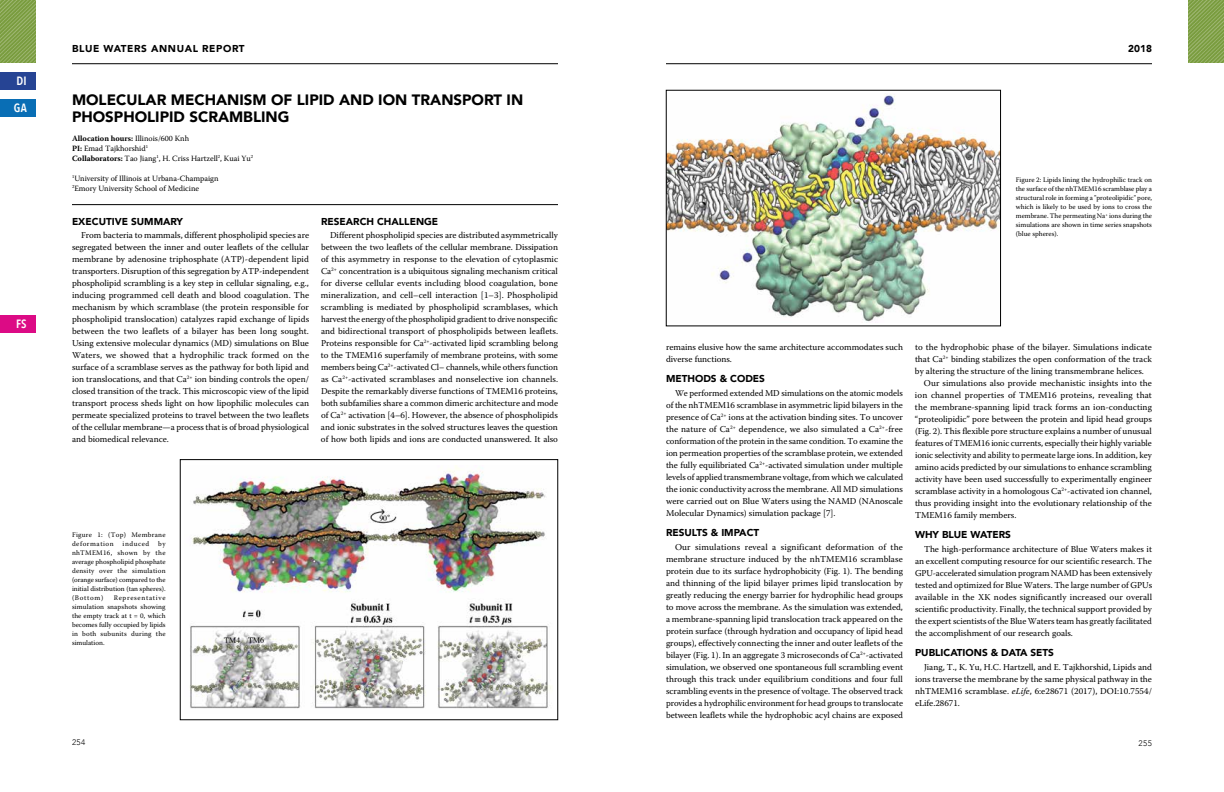
<style>
.page{position:relative;width:1224px;height:792px;background:#fff}
.page>*{position:absolute;margin:0;border:0;box-sizing:border-box;transform-origin:0 0}
.t1{font:900 15px/17px "Avenir";color:#000}
.t2{font:600 12px "Avenir Next Condensed";color:#fff}
.t3{font:900 10px "Avenir";color:#000}
.t4{font:900 10px "Avenir";letter-spacing:.06em;color:#000}
.t5{font:9px/12px "Warnock Pro";color:#000;text-align:justify}
.t6{font:8px/10px "Warnock Pro";color:#000}
.t7{font:300 8px "Avenir";letter-spacing:.06em;color:#000}
.t8{font:7px/9px "Warnock Pro";color:#000;text-align:justify}
.t9{font:7px/9px "Warnock Pro";letter-spacing:.04em;color:#000}
.t10{font:7px "Warnock Pro";letter-spacing:.08em;color:#000}
.s1{font-weight:700}
.s2{font-style:italic}
</style>
<div class="page">
<img style="left:668px;top:95px;width:331px;height:227px">
<hr style="left:72px;top:204px;width:486px;height:1px;background:#000">
<div style="left:0;top:72px;width:36px;height:18px;background:#264494"></div>
<div style="left:0;top:99px;width:36px;height:18px;background:#096eb5"></div>
<div style="left:0;top:315px;width:36px;height:18px;background:#dc0b85"></div>
<img style="left:190px;top:466px;width:361px;height:243px">
<div style="left:180px;top:459px;width:378px;height:261px;border:1px solid #000"></div>
<img style="left:0;top:0;width:36px;height:63px">
<img style="left:1188px;top:0;width:36px;height:63px">
<hr style="left:666px;top:63px;width:486px;height:1px;background:#000">
<hr style="left:72px;top:63px;width:486px;height:1px;background:#000">
<h2 class="t2" style="left:17px;top:71px;width:11px">DI</h2>
<h2 class="t2" style="left:14px;top:98px;width:14px">GA</h2>
<h2 class="t2" style="left:16px;top:314px;width:12px">FS</h2>
<p class="t4" style="left:72px;top:40px;width:174px">BLUE WATERS ANNUAL REPORT</p>
<p class="t3" style="left:1128px;top:40px;width:25px">2018</p>
<h1 class="t1" style="left:72px;top:91px;width:453px">MOLECULAR MECHANISM OF LIPID AND ION TRANSPORT IN<br>PHOSPHOLIPID SCRAMBLING</h1>
<p class="t6" style="left:72px;top:133px;width:183px"><span class="s1">Allocation hours:</span> Illinois/600 Knh<br><span class="s1">PI:</span> Emad Tajkhorshid<sup>1<br></sup><span class="s1">Collaborators:</span> Tao Jiang<sup>1</sup>, H. Criss Hartzell<sup>2</sup>, Kuai Yu<sup>2</sup></p>
<p class="t6" style="left:72px;top:173px;width:148px"><sup>1</sup>University of Illinois at Urbana-Champaign<br><sup>2</sup>Emory University School of Medicine</p>
<p class="t3" style="left:72px;top:212px;width:113px">EXECUTIVE SUMMARY</p>
<p class="t5" style="left:72px;top:229px;width:239px;text-indent:9px">From bacteria to mammals, different phospholipid species are segregated between the inner and outer leaflets of the cellular membrane by adenosine triphosphate (ATP)-dependent lipid transporters. Disruption of this segregation by ATP-independent phospholipid scrambling is a key step in cellular signaling, e.g., inducing programmed cell death and blood coagulation. The mechanism by which scramblase (the protein responsible for phospholipid translocation) catalyzes rapid exchange of lipids between the two leaflets of a bilayer has been long sought.<br>Using extensive molecular dynamics (MD) simulations on Blue Waters, we showed that a hydrophilic track formed on the surface of a scramblase serves as the pathway for both lipid and ion translocations, and that Ca<sup>2+</sup> ion binding controls the open/ closed transition of the track. This microscopic view of the lipid transport process sheds light on how lipophilic molecules can permeate specialized proteins to travel between the two leaflets of the cellular membrane—a process that is of broad physiological and biomedical relevance.</p>
<p class="t3" style="left:321px;top:212px;width:119px">RESEARCH CHALLENGE</p>
<p class="t5" style="left:321px;top:229px;width:239px;text-indent:9px">Different phospholipid species are distributed asymmetrically between the two leaflets of the cellular membrane. Dissipation of this asymmetry in response to the elevation of cytoplasmic Ca<sup>2+</sup> concentration is a ubiquitous signaling mechanism critical for diverse cellular events including blood coagulation, bone mineralization, and cell–cell interaction [1–3]. Phospholipid scrambling is mediated by phospholipid scramblases, which harvest the energy of the phospholipid gradient to drive nonspecific and bidirectional transport of phospholipids between leaflets.<br>Proteins responsible for Ca<sup>2+</sup>-activated lipid scrambling belong to the TMEM16 superfamily of membrane proteins, with some members being Ca<sup>2+</sup>-activated Cl– channels, while others function as Ca<sup>2+</sup>-activated scramblases and nonselective ion channels.<br>Despite the remarkably diverse functions of TMEM16 proteins, both subfamilies share a common dimeric architecture and mode of Ca<sup>2+</sup> activation [4–6]. However, the absence of phospholipids and ionic substrates in the solved structures leaves the question of how both lipids and ions are conducted unanswered. It also</p>
<p class="t9" style="left:72px;top:530px;width:95px">Figure 1: (Top) Membrane deformation</p>
<p class="t8" style="left:72px;top:539px;width:95px;text-indent:86px">by nhTMEM16, shown by the average phospholipid phosphate density over the simulation (orange surface) compared to the initial distribution (tan spheres). (Bottom)</p>
<p class="t10" style="left:123px;top:540px;width:28px">induced</p>
<p class="t8" style="left:72px;top:593px;width:95px;text-indent:42px">Representative simulation snapshots showing the empty track at t = 0, which becomes fully occupied by lipids in both subunits during the simulation.</p>
<p class="t8" style="left:1016px;top:176px;width:138px">Figure 2: Lipids lining the hydrophilic track on the surface of the nhTMEM16 scramblase play a structural role in forming a "proteolipidic" pore, which is likely to be used by ions to cross the membrane. The permeating Na<sup>+</sup> ions during the simulations are shown in time series snapshots (blue spheres).</p>
<p class="t5" style="left:666px;top:341px;width:239px">remains elusive how the same architecture accommodates such diverse functions.</p>
<p class="t3" style="left:666px;top:370px;width:101px">METHODS &amp; CODES</p>
<p class="t5" style="left:666px;top:387px;width:239px;text-indent:9px">We performed extended MD simulations on the atomic models of the nhTMEM16 scramblase in asymmetric lipid bilayers in the presence of Ca<sup>2+</sup> ions at the activation binding sites. To uncover the nature of Ca<sup>2+</sup> dependence, we also simulated a Ca<sup>2+</sup>-free conformation of the protein in the same condition. To examine the ion permeation properties of the scramblase protein, we extended the fully equilibriated Ca<sup>2+</sup>-activated simulation under multiple levels of applied transmembrane voltage, from which we calculated the ionic conductivity across the membrane. All MD simulations were carried out on Blue Waters using the NAMD (NAnoscale Molecular Dynamics) simulation package [7].</p>
<p class="t3" style="left:666px;top:524px;width:95px">RESULTS &amp; IMPACT</p>
<p class="t5" style="left:666px;top:541px;width:239px;text-indent:9px">Our simulations reveal a significant deformation of the membrane structure induced by the nhTMEM16 scramblase protein due to its surface hydrophobicity (Fig. 1). The bending and thinning of the lipid bilayer primes lipid translocation by greatly reducing the energy barrier for hydrophilic head groups to move across the membrane. As the simulation was extended, a membrane-spanning lipid translocation track appeared on the protein surface (through hydration and occupancy of lipid head groups), effectively connecting the inner and outer leaflets of the bilayer (Fig. 1). In an aggregate 3 microseconds of Ca<sup>2+</sup>-activated simulation, we observed one spontaneous full scrambling event through this track under equilibrium conditions and four full scrambling events in the presence of voltage. The observed track provides a hydrophilic environment for head groups to translocate between leaflets while the hydrophobic acyl chains are exposed</p>
<p class="t5" style="left:915px;top:341px;width:238px">to the hydrophobic phase of the bilayer. Simulations indicate</p>
<p class="t5" style="left:915px;top:353px;width:238px">that Ca<sup>2+</sup> binding stabilizes the open conformation of the track</p>
<p class="t5" style="left:915px;top:365px;width:230px">by altering the structure of the lining transmembrane helices.</p>
<p class="t5" style="left:924px;top:377px;width:229px">Our simulations also provide mechanistic insights into the</p>
<p class="t5" style="left:915px;top:389px;width:238px">ion channel properties of TMEM16 proteins, revealing that</p>
<p class="t5" style="left:915px;top:401px;width:239px">the membrane-spanning lipid track forms an ion-conducting</p>
<p class="t5" style="left:915px;top:413px;width:238px">“proteolipidic” pore between the protein and lipid head groups</p>
<p class="t5" style="left:915px;top:425px;width:238px">(Fig. 2). This flexible pore structure explains a number of unusual</p>
<p class="t5" style="left:915px;top:437px;width:238px">features of TMEM16 ionic currents, especially their highly variable</p>
<p class="t5" style="left:915px;top:449px;width:238px">ionic selectivity and ability to permeate large ions. In addition, key</p>
<p class="t5" style="left:915px;top:461px;width:238px">amino acids predicted by our simulations to enhance scrambling</p>
<p class="t5" style="left:915px;top:473px;width:239px">activity have been used successfully to experimentally engineer</p>
<p class="t5" style="left:915px;top:485px;width:238px">scramblase activity in a homologous Ca<sup>2+</sup>-activated ion channel,</p>
<p class="t5" style="left:915px;top:497px;width:238px">thus providing insight into the evolutionary relationship of the</p>
<p class="t5" style="left:915px;top:509px;width:103px">TMEM16 family members.</p>
<p class="t3" style="left:915px;top:526px;width:98px">WHY BLUE WATERS</p>
<p class="t5" style="left:915px;top:543px;width:239px;text-indent:9px">The high-performance architecture of Blue Waters makes it an excellent computing resource for our scientific research. The GPU-accelerated simulation program NAMD has been extensively tested and optimized for Blue Waters. The large number of GPUs available in the XK nodes significantly increased our overall scientific productivity. Finally, the technical support provided by the expert scientists of the Blue Waters team has greatly facilitated the accomplishment of our research goals.</p>
<p class="t3" style="left:915px;top:644px;width:141px">PUBLICATIONS &amp; DATA SETS</p>
<p class="t5" style="left:915px;top:661px;width:239px;text-indent:9px">Jiang, T., K. Yu, H.C. Hartzell, and E. Tajkhorshid, Lipids and ions traverse the membrane by the same physical pathway in the nhTMEM16 scramblase. <span class="s2">eLife</span>, 6:e28671 (2017), DOI:10.7554/ eLife.28671.</p>
<p class="t7" style="left:72px;top:738px;width:15px">254</p>
<p class="t7" style="left:1139px;top:738px;width:15px">255</p>
</div>
